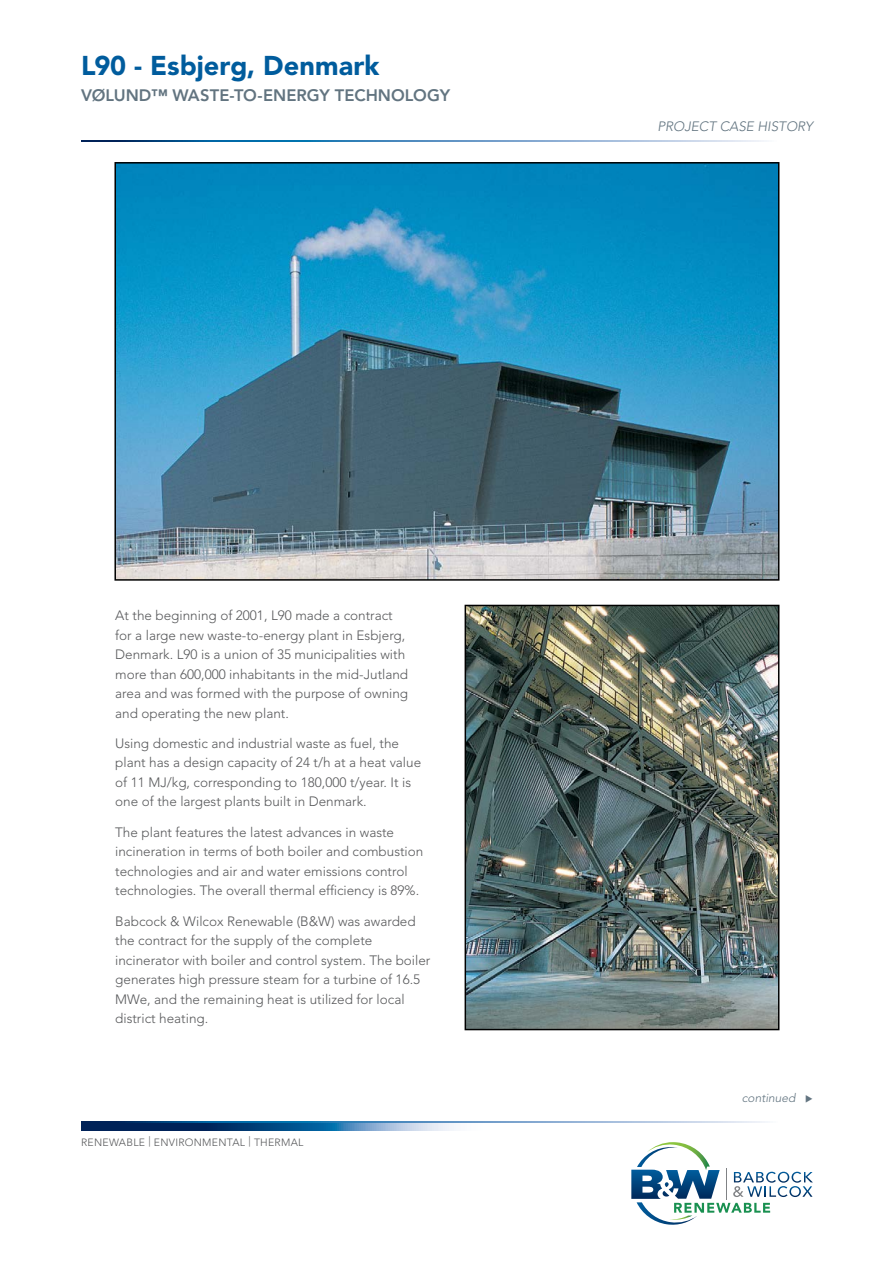
<style>
.page{position:relative;width:894px;height:1264px;background:#fff}
.page>*{position:absolute;margin:0;border:0;box-sizing:border-box;transform-origin:0 0}
.t1{font:900 27px "Avenir LT Std";color:#005c9d}
.t2{font:800 16.5px "Avenir LT Std";color:#627480}
.t3{font:300 13.5px/19.5px "Avenir LT Std";color:#58595b}
.t4{font:italic 300 13.5px "Avenir LT Std";color:#627480}
.t5{font:italic 300 12px "Avenir LT Std";color:#627480}
.t6{font:300 10.5px "Avenir LT Std";letter-spacing:.025em;color:#58595b}
</style>
<div class="page">
<svg style="left:81px;top:1123px;width:373px;height:7px;background:#346190"></svg>
<svg style="left:81px;top:1121px;width:687px;height:2px"></svg>
<svg style="left:81px;top:141px;width:686px;height:1px"></svg>
<svg style="left:631px;top:1142px;width:181px;height:83px"></svg>
<img style="left:116px;top:164px;width:661px;height:414px">
<img style="left:466px;top:607px;width:311px;height:421px">
<div style="left:464px;top:605px;width:315px;height:425px;border:1px solid #000"></div>
<h1 class="t1" style="left:81px;top:49px;width:300px">L90 - Esbjerg, Denmark</h1>
<p class="t2" style="left:81px;top:85px;width:370px">VØLUND™ WASTE-TO-ENERGY TECHNOLOGY</p>
<p class="t3" style="left:115px;top:606px;width:294px">At the beginning of 2001, L90 made a contract for a large new waste-to-energy plant in Esbjerg, Denmark. L90 is a union of 35 municipalities with more than 600,000 inhabitants in the mid-Jutland area and was formed with the purpose of owning and operating the new plant.</p>
<p class="t3" style="left:115px;top:733px;width:307px">Using domestic and industrial waste as fuel, the plant has a design capacity of 24 t/h at a heat value of 11 MJ/kg, corresponding to 180,000 t/year. It is one of the largest plants built in Denmark.</p>
<p class="t3" style="left:115px;top:822px;width:309px">The plant features the latest advances in waste incineration in terms of both boiler and combustion technologies and air and water emissions control technologies. The overall thermal efficiency is 89%.</p>
<p class="t3" style="left:115px;top:911px;width:316px">Babcock &amp; Wilcox Renewable (B&amp;W) was awarded the contract for the supply of the complete incinerator with boiler and control system. The boiler generates high pressure steam for a turbine of 16.5<br>MWe, and the remaining heat is utilized for local district heating.</p>
<p class="t6" style="left:81px;top:1136px;width:224px">RENEWABLE | ENVIRONMENTAL | THERMAL</p>
<p class="t4" style="left:657px;top:118px;width:157px">PROJECT CASE HISTORY</p>
<p class="t5" style="left:741px;top:1090px;width:73px">continued ◆</p>
</div>
